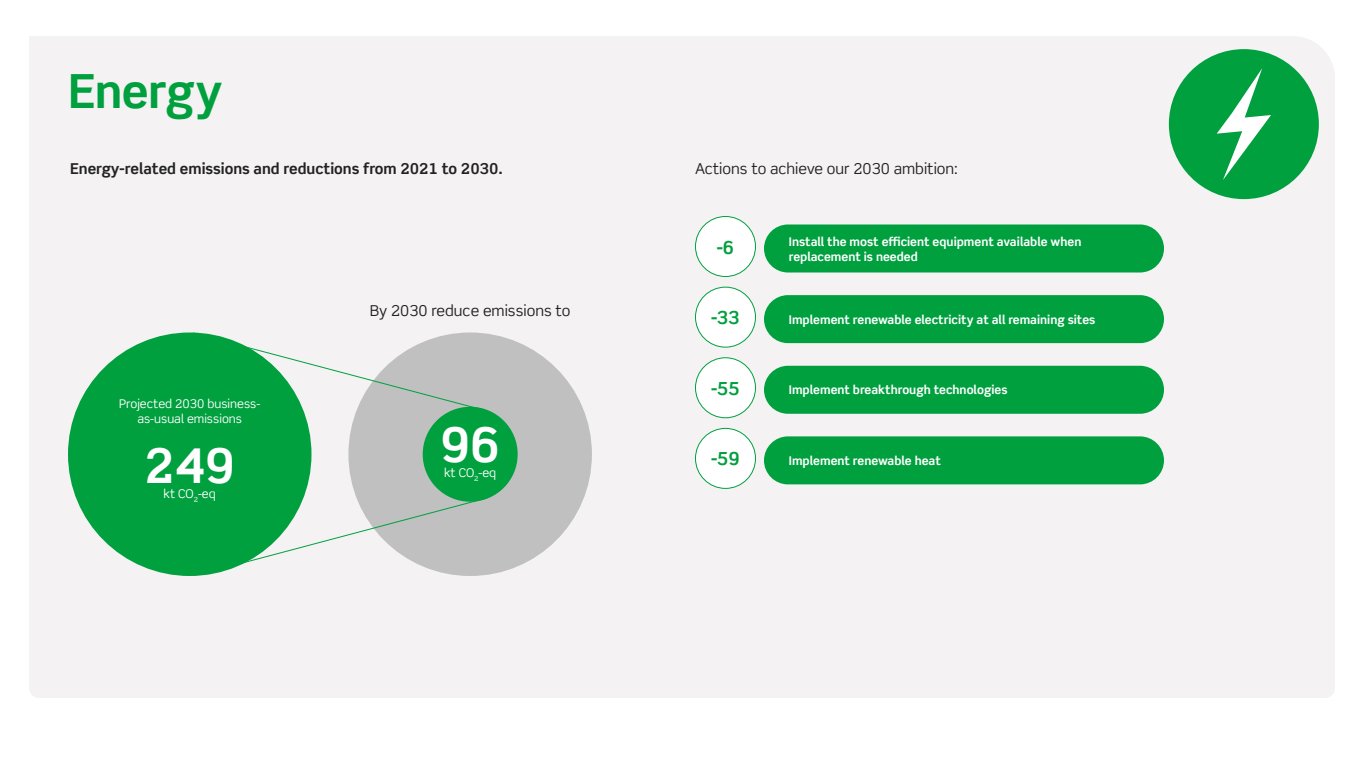
<style>
.page{position:relative;width:1366px;height:768px;background:#fff}
.page>*{position:absolute;margin:0;border:0;box-sizing:border-box;transform-origin:0 0}
.t1{font:700 48px "Scene Std";color:#fff}
.t2{font:700 47px "Scene Std";letter-spacing:-.015em;color:#00a03f}
.t3{font:700 18px "Scene Std";color:#00a03f}
.t4{font:15px "Scene Std";color:#202321}
.t5{font:700 15px "Scene Std";color:#202321}
.t6{font:700 12px/15px "Scene Std";color:#fff}
.t7{font:12px/15px "Scene Std";color:#fff;text-align:center}
</style>
<div class="page">
<div style="left:29px;top:36px;width:1306px;height:662px;background:#f4f2f2"></div>
<div style="left:68px;top:333px;width:243px;height:243px;background:#00a03f;border-radius:50%"></div>
<div style="left:348px;top:333px;width:244px;height:243px;background:#bfc0bf;border-radius:50%"></div>
<div style="left:764px;top:224px;width:400px;height:48px;background:#00a03f;border-radius:24px"></div>
<div style="left:696px;top:216px;width:60px;height:60px;background:#fff;border-radius:50%"></div>
<div style="left:695px;top:216px;width:61px;height:61px;border:1px solid #00a03f;border-radius:50%"></div>
<div style="left:764px;top:295px;width:400px;height:48px;background:#00a03f;border-radius:24px"></div>
<div style="left:696px;top:287px;width:60px;height:60px;background:#fff;border-radius:50%"></div>
<div style="left:695px;top:287px;width:61px;height:61px;border:1px solid #00a03f;border-radius:50%"></div>
<div style="left:764px;top:366px;width:400px;height:48px;background:#00a03f;border-radius:24px"></div>
<div style="left:696px;top:358px;width:60px;height:60px;background:#fff;border-radius:50%"></div>
<div style="left:695px;top:357px;width:61px;height:61px;border:1px solid #00a03f;border-radius:50%"></div>
<div style="left:764px;top:436px;width:400px;height:48px;background:#00a03f;border-radius:24px"></div>
<div style="left:696px;top:428px;width:60px;height:60px;background:#fff;border-radius:50%"></div>
<div style="left:695px;top:428px;width:61px;height:61px;border:1px solid #00a03f;border-radius:50%"></div>
<div style="left:1169px;top:49px;width:150px;height:150px;background:#00a03f;border-radius:50%"></div>
<svg style="left:1217px;top:68px;width:54px;height:112px"></svg>
<svg style="left:192px;top:332px;width:296px;height:80px"></svg>
<svg style="left:205px;top:497px;width:283px;height:78px"></svg>
<div style="left:423px;top:407px;width:95px;height:95px;background:#00a03f;border-radius:50%"></div>
<h2 class="t2" style="left:68px;top:62px;width:156px">Energy</h2>
<p class="t5" style="left:70px;top:159px;width:434px">Energy-related emissions and reductions from 2021 to 2030.</p>
<p class="t4" style="left:695px;top:159px;width:264px">Actions to achieve our 2030 ambition:</p>
<p class="t7" style="left:119px;top:396px;width:143px">Projected 2030 business&shy;as-usual emissions</p>
<h1 class="t1" style="left:145px;top:436px;width:92px">249</h1>
<p class="t7" style="left:164px;top:486px;width:54px">kt CO<sub>2</sub>-eq</p>
<p class="t4" style="left:370px;top:301px;width:202px">By 2030 reduce emissions to</p>
<h1 class="t1" style="left:440px;top:415px;width:62px">96</h1>
<p class="t7" style="left:444px;top:465px;width:54px">kt CO<sub>2</sub>-eq</p>
<h3 class="t3" style="left:717px;top:236px;width:19px">-6</h3>
<p class="t6" style="left:789px;top:234px;width:294px">Install the most efficient equipment available when replacement is needed</p>
<h3 class="t3" style="left:711px;top:306px;width:30px">-33</h3>
<p class="t6" style="left:789px;top:312px;width:308px">Implement renewable electricity at all remaining sites</p>
<h3 class="t3" style="left:711px;top:377px;width:30px">-55</h3>
<p class="t6" style="left:789px;top:383px;width:220px">Implement breakthrough technologies</p>
<h3 class="t3" style="left:711px;top:448px;width:30px">-59</h3>
<p class="t6" style="left:789px;top:453px;width:154px">Implement renewable heat</p>
</div>
